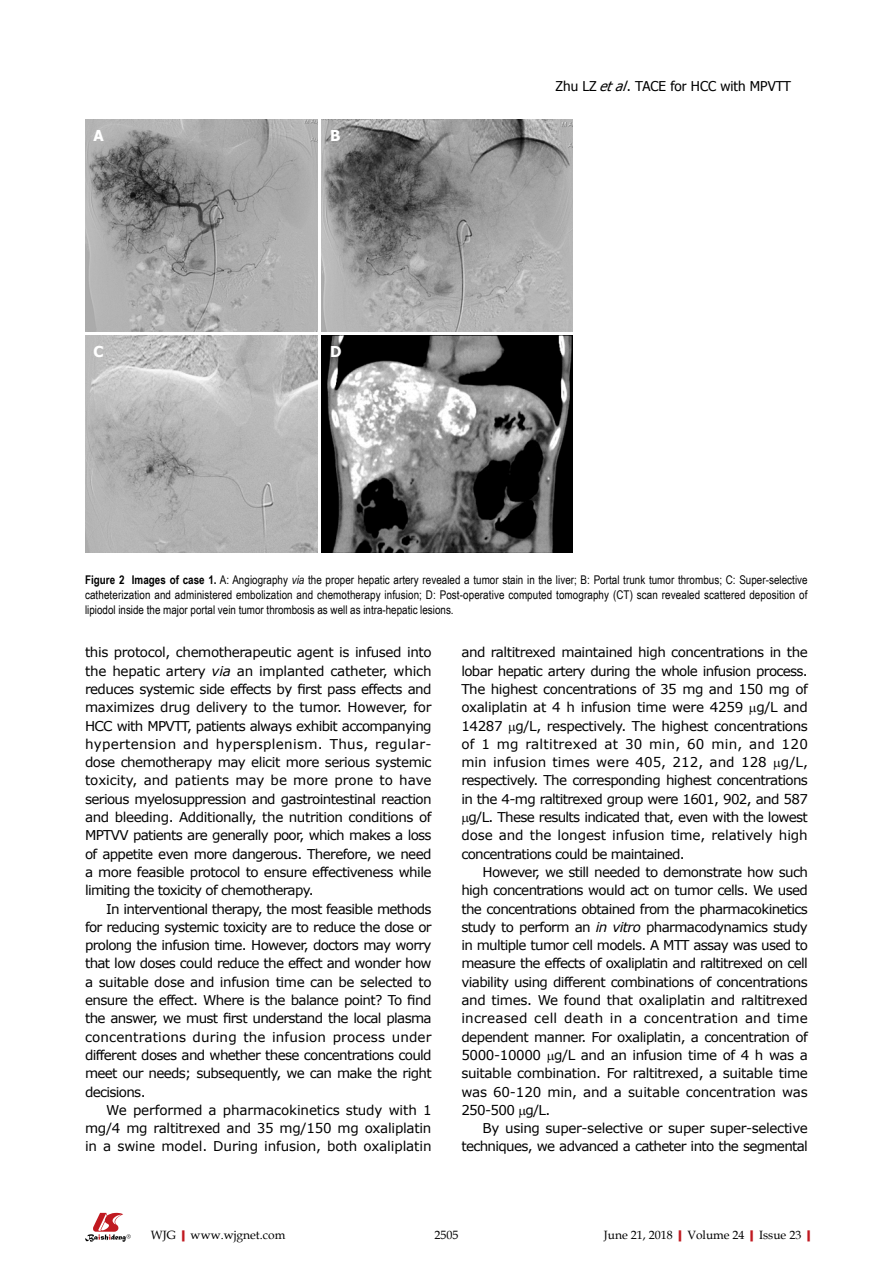
<style>
.page{position:relative;width:893px;height:1263px;background:#fff}
.page>*{position:absolute;margin:0;border:0;box-sizing:border-box;transform-origin:0 0}
.t1{font:700 15px "Tahoma";color:#fff}
.t2{font:13.5px "Verdana";letter-spacing:-.045em;color:#000}
.t3{font:13.5px "Verdana";letter-spacing:-.025em;color:#000}
.t4{font:13.5px "Verdana";letter-spacing:-.01em;color:#000}
.t5{font:13.5px "Verdana";letter-spacing:-.02em;color:#000}
.t6{font:13.5px "Verdana";letter-spacing:.02em;color:#000}
.t7{font:13.5px "Verdana";letter-spacing:-.015em;color:#000}
.t8{font:13.5px "Verdana";letter-spacing:.01em;color:#000}
.t9{font:13.5px "Verdana";letter-spacing:.015em;color:#000}
.t10{font:13.5px "Verdana";letter-spacing:-.005em;color:#000}
.t11{font:13.5px "Verdana";color:#000}
.t12{font:13.5px "Tahoma";color:#000}
.t13{font:12px/15px "Arial Narrow";color:#000;text-align:justify}
.t14{font:12px "Book Antiqua";color:#000}
.s1{font-style:italic}
.s2{font-weight:700}
.s3{font-weight:700;color:#c01920}
</style>
<div class="page">
<svg style="left:85px;top:1213px;width:46px;height:29px"></svg>
<img style="left:85px;top:336px;width:233px;height:216px">
<img style="left:85px;top:119px;width:233px;height:213px">
<img style="left:322px;top:119px;width:251px;height:213px">
<img style="left:322px;top:336px;width:250px;height:216px">
<p class="t1" style="left:94px;top:125px;width:12px">A</p>
<p class="t1" style="left:330px;top:125px;width:12px">B</p>
<p class="t1" style="left:94px;top:341px;width:12px">C</p>
<p class="t1" style="left:330px;top:341px;width:13px">D</p>
<p class="t12" style="left:556px;top:77px;width:237px">Zhu LZ <span class="s1">etal</span>. TACE for HCC with MPVTT</p>
<p class="t13" style="left:85px;top:571px;width:724px"><span class="s2">Figure 2 Images of case 1.</span> A: Angiography <span class="s1">via</span> the proper hepatic artery revealed a tumor stain in the liver; B: Portal trunk tumor thrombus; C: Super-selective catheterization and administered embolization and chemotherapy infusion; D: Post-operative computed tomography (CT) scan revealed scattered deposition of lipiodol inside the major portal vein tumor thrombosis as well as intra-hepatic lesions.</p>
<p class="t2" style="left:85px;top:644px;width:348px">this protocol, chemotherapeutic agent is infused into</p>
<p class="t7" style="left:85px;top:662px;width:348px">the hepatic artery <span class="s1">via</span> an implanted catheter, which</p>
<p class="t2" style="left:85px;top:680px;width:348px">reduces systemic side effects by first pass effects and</p>
<p class="t5" style="left:85px;top:699px;width:348px">maximizes drug delivery to the tumor. However, for</p>
<p class="t2" style="left:85px;top:717px;width:348px">HCC with MPVTT, patients always exhibit accompanying</p>
<p class="t6" style="left:85px;top:735px;width:348px">hypertension and hypersplenism. Thus, regular-</p>
<p class="t2" style="left:85px;top:754px;width:348px">dose chemotherapy may elicit more serious systemic</p>
<p class="t10" style="left:85px;top:772px;width:348px">toxicity, and patients may be more prone to have</p>
<p class="t2" style="left:85px;top:790px;width:348px">serious myelosuppression and gastrointestinal reaction</p>
<p class="t2" style="left:85px;top:808px;width:348px">and bleeding. Additionally, the nutrition conditions of</p>
<p class="t2" style="left:85px;top:827px;width:348px">MPTVV patients are generally poor, which makes a loss</p>
<p class="t2" style="left:85px;top:845px;width:348px">of appetite even more dangerous. Therefore, we need</p>
<p class="t2" style="left:85px;top:863px;width:348px">a more feasible protocol to ensure effectiveness while</p>
<p class="t2" style="left:85px;top:882px;width:230px">limiting the toxicity of chemotherapy.</p>
<p class="t2" style="left:106px;top:900px;width:327px">In interventional therapy, the most feasible methods</p>
<p class="t2" style="left:85px;top:918px;width:348px">for reducing systemic toxicity are to reduce the dose or</p>
<p class="t2" style="left:85px;top:937px;width:348px">prolong the infusion time. However, doctors may worry</p>
<p class="t2" style="left:85px;top:955px;width:348px">that low doses could reduce the effect and wonder how</p>
<p class="t2" style="left:85px;top:973px;width:348px">a suitable dose and infusion time can be selected to</p>
<p class="t2" style="left:85px;top:991px;width:348px">ensure the effect. Where is the balance point? To find</p>
<p class="t2" style="left:85px;top:1010px;width:348px">the answer, we must first understand the local plasma</p>
<p class="t8" style="left:85px;top:1028px;width:348px">concentrations during the infusion process under</p>
<p class="t2" style="left:85px;top:1046px;width:348px">different doses and whether these concentrations could</p>
<p class="t2" style="left:85px;top:1065px;width:348px">meet our needs; subsequently, we can make the right</p>
<p class="t2" style="left:85px;top:1083px;width:62px">decisions.</p>
<p class="t4" style="left:106px;top:1101px;width:327px">We performed a pharmacokinetics study with 1</p>
<p class="t5" style="left:85px;top:1120px;width:348px">mg/4 mg raltitrexed and 35 mg/150 mg oxaliplatin</p>
<p class="t4" style="left:85px;top:1138px;width:348px">in a swine model. During infusion, both oxaliplatin</p>
<p class="t2" style="left:461px;top:644px;width:348px">and raltitrexed maintained high concentrations in the</p>
<p class="t2" style="left:461px;top:662px;width:348px">lobar hepatic artery during the whole infusion process.</p>
<p class="t2" style="left:461px;top:680px;width:348px">The highest concentrations of 35 mg and 150 mg of</p>
<p class="t3" style="left:461px;top:699px;width:348px">oxaliplatin at 4 h infusion time were 4259 g/L and</p>
<p class="t2" style="left:461px;top:717px;width:348px">14287 g/L, respectively. The highest concentrations</p>
<p class="t6" style="left:461px;top:735px;width:348px">of 1 mg raltitrexed at 30 min, 60 min, and 120</p>
<p class="t11" style="left:461px;top:754px;width:348px">min infusion times were 405, 212, and 128 g/L,</p>
<p class="t2" style="left:461px;top:772px;width:348px">respectively. The corresponding highest concentrations</p>
<p class="t2" style="left:461px;top:790px;width:348px">in the 4-mg raltitrexed group were 1601, 902, and 587</p>
<p class="t2" style="left:468px;top:808px;width:341px">g/L. These results indicated that, even with the lowest</p>
<p class="t4" style="left:461px;top:827px;width:348px">dose and the longest infusion time, relatively high</p>
<p class="t2" style="left:461px;top:845px;width:225px">concentrations could be maintained.</p>
<p class="t2" style="left:483px;top:863px;width:327px">However, we still needed to demonstrate how such</p>
<p class="t2" style="left:461px;top:882px;width:348px">high concentrations would act on tumor cells. We used</p>
<p class="t2" style="left:461px;top:900px;width:348px">the concentrations obtained from the pharmacokinetics</p>
<p class="t2" style="left:461px;top:918px;width:348px">study to perform an <span class="s1">in vitro</span> pharmacodynamics study</p>
<p class="t2" style="left:461px;top:937px;width:348px">in multiple tumor cell models. A MTT assay was used to</p>
<p class="t2" style="left:461px;top:955px;width:348px">measure the effects of oxaliplatin and raltitrexed on cell</p>
<p class="t2" style="left:461px;top:973px;width:348px">viability using different combinations of concentrations</p>
<p class="t3" style="left:461px;top:991px;width:348px">and times. We found that oxaliplatin and raltitrexed</p>
<p class="t9" style="left:461px;top:1010px;width:348px">increased cell death in a concentration and time</p>
<p class="t2" style="left:461px;top:1028px;width:348px">dependent manner. For oxaliplatin, a concentration of</p>
<p class="t2" style="left:461px;top:1046px;width:348px">5000-10000 g/L and an infusion time of 4 h was a</p>
<p class="t3" style="left:461px;top:1065px;width:348px">suitable combination. For raltitrexed, a suitable time</p>
<p class="t4" style="left:461px;top:1083px;width:348px">was 60-120 min, and a suitable concentration was</p>
<p class="t2" style="left:461px;top:1101px;width:91px">250-500 g/L.</p>
<p class="t3" style="left:483px;top:1120px;width:327px">By using super-selective or super super-selective</p>
<p class="t2" style="left:461px;top:1138px;width:348px">techniques, we advanced a catheter into the segmental</p>
<p class="t14" style="left:151px;top:1226px;width:136px">WJG<span class="s3">|</span>www.wjgnet.com</p>
<p class="t14" style="left:434px;top:1226px;width:25px">2505</p>
<p class="t14" style="left:604px;top:1226px;width:214px">June 21, 2018<span class="s3">|</span>Volume 24<span class="s3">|</span>Issue 23<span class="s3">|</span></p>
</div>
